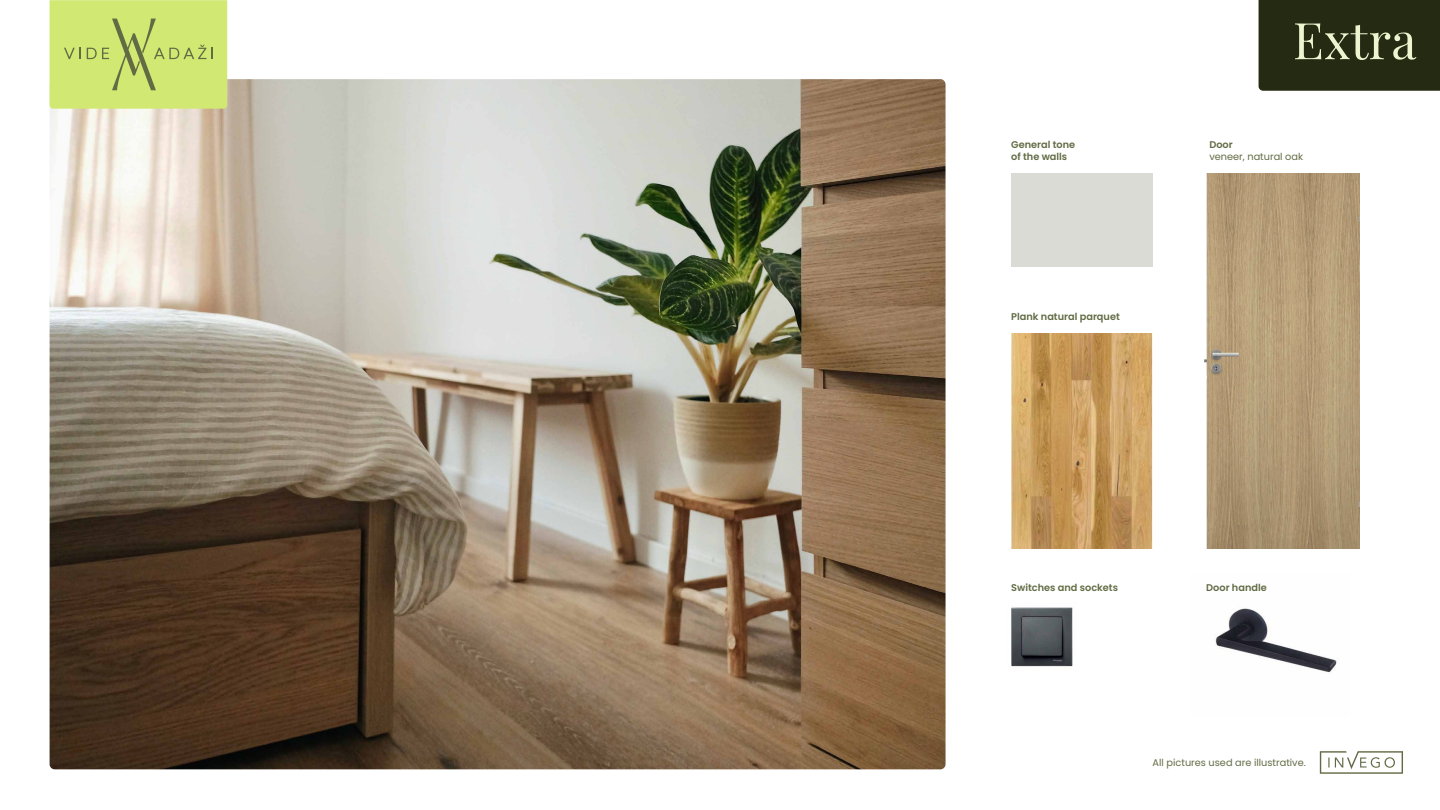
<style>
.page{position:relative;width:1440px;height:810px;background:#fff}
.page>*{position:absolute;margin:0;border:0;box-sizing:border-box;transform-origin:0 0}
.t1{font:50.62px "Playfair Display";letter-spacing:.005em;color:#eef3d0}
.t2{font:600 9.75px/11.7px "Poppins";color:#626b44}
.t3{font:9.75px "Poppins";color:#626b44}
</style>
<div class="page">
<img style="left:1215px;top:608px;width:122px;height:65px">
<img style="left:50px;top:79px;width:896px;height:690px">
<div style="left:1259px;top:0;width:181px;height:91px;background:#252a13"></div>
<svg style="left:1320px;top:751px;width:83px;height:23px"></svg>
<div style="left:1011px;top:173px;width:141px;height:93px;background:#dadbd5"></div>
<img style="left:1205px;top:173px;width:155px;height:376px">
<img style="left:1011px;top:607px;width:62px;height:60px">
<img style="left:1011px;top:333px;width:141px;height:216px">
<svg style="left:50px;top:0;width:177px;height:109px"></svg>
<h1 class="t1" style="left:1293px;top:1px;width:125px">Extra</h1>
<p class="t2" style="left:1011px;top:139px;width:66px">General tone of the walls</p>
<p class="t2" style="left:1209px;top:139px;width:25px">Door</p>
<p class="t3" style="left:1209px;top:151px;width:95px">veneer, natural oak</p>
<p class="t2" style="left:1011px;top:311px;width:110px">Plank natural parquet</p>
<p class="t2" style="left:1011px;top:581px;width:108px">Switches and sockets</p>
<p class="t2" style="left:1206px;top:581px;width:62px">Door handle</p>
<p class="t3" style="left:1153px;top:757px;width:155px">All pictures used are illustrative.</p>
</div>
